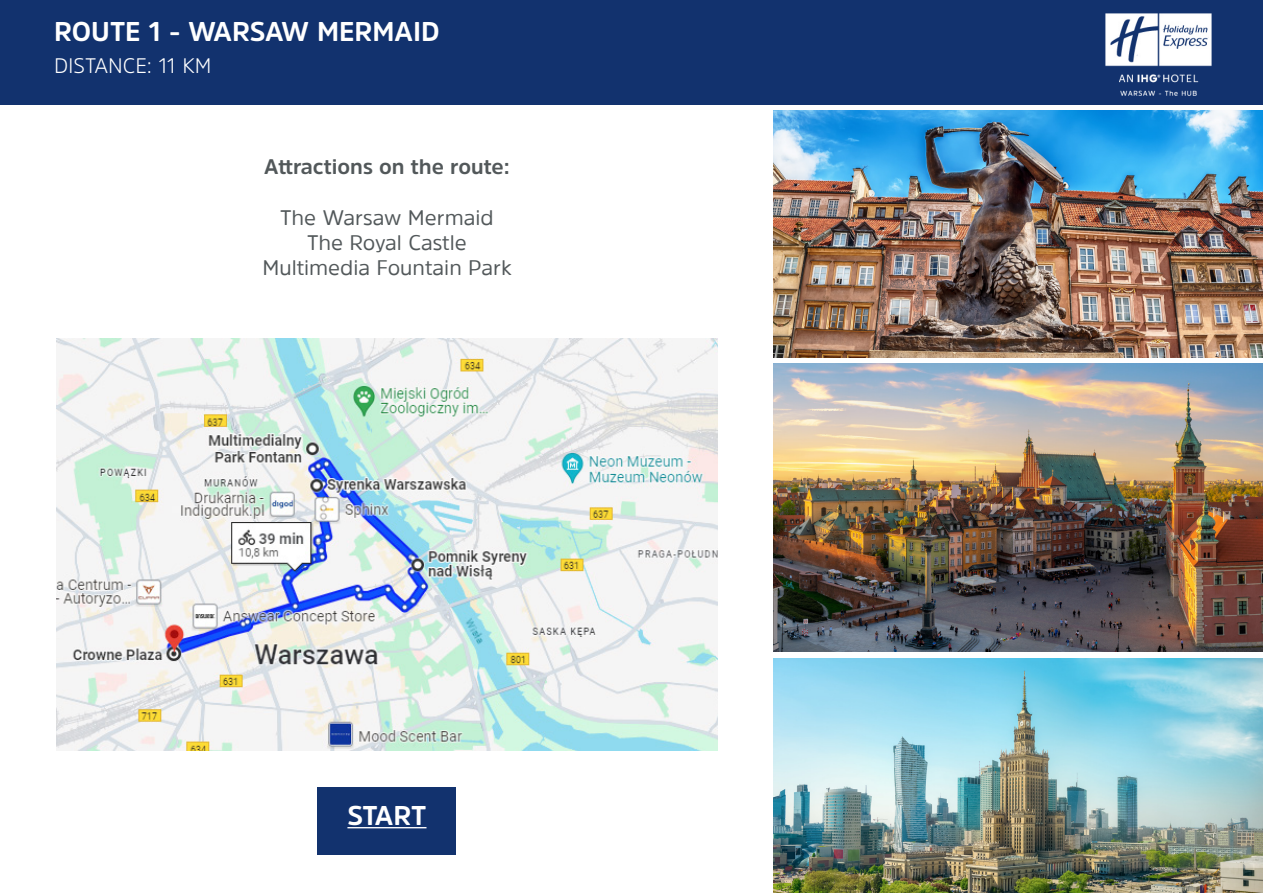
<style>
.page{position:relative;width:1263px;height:893px;background:#fff}
.page>*{position:absolute;margin:0;border:0;box-sizing:border-box;transform-origin:0 0}
.t1{font:700 27px "Amsi Pro";color:#fff}
.t2{font:21px/25.2px "Amsi Pro";color:#52585a;text-align:center}
.t3{font:700 21px "Amsi Pro";color:#52585a}
.t4{font:300 21px "Amsi Pro";color:#fff}
</style>
<div class="page">
<div style="left:0;top:0;width:1263px;height:104px;background:#12326e"></div>
<img style="left:1106px;top:13px;width:106px;height:83px">
<img style="left:774px;top:111px;width:489px;height:246px">
<img style="left:774px;top:364px;width:489px;height:288px">
<img style="left:774px;top:658px;width:489px;height:235px">
<img style="left:57px;top:339px;width:660px;height:411px">
<div style="left:318px;top:787px;width:138px;height:68px;background:#12326e"></div>
<hr style="left:347px;top:827px;width:79px;height:1px;background:#fff">
<p class="t1" style="left:54px;top:12px;width:387px">ROUTE 1 - WARSAW MERMAID</p>
<p class="t4" style="left:54px;top:51px;width:159px">DISTANCE: 11 KM</p>
<p class="t3" style="left:264px;top:152px;width:247px">Attractions on the route:</p>
<p class="t2" style="left:262px;top:204px;width:251px">The Warsaw Mermaid<br>The Royal Castle<br>Multimedia Fountain Park</p>
<p class="t1" style="left:347px;top:797px;width:81px">START</p>
</div>
